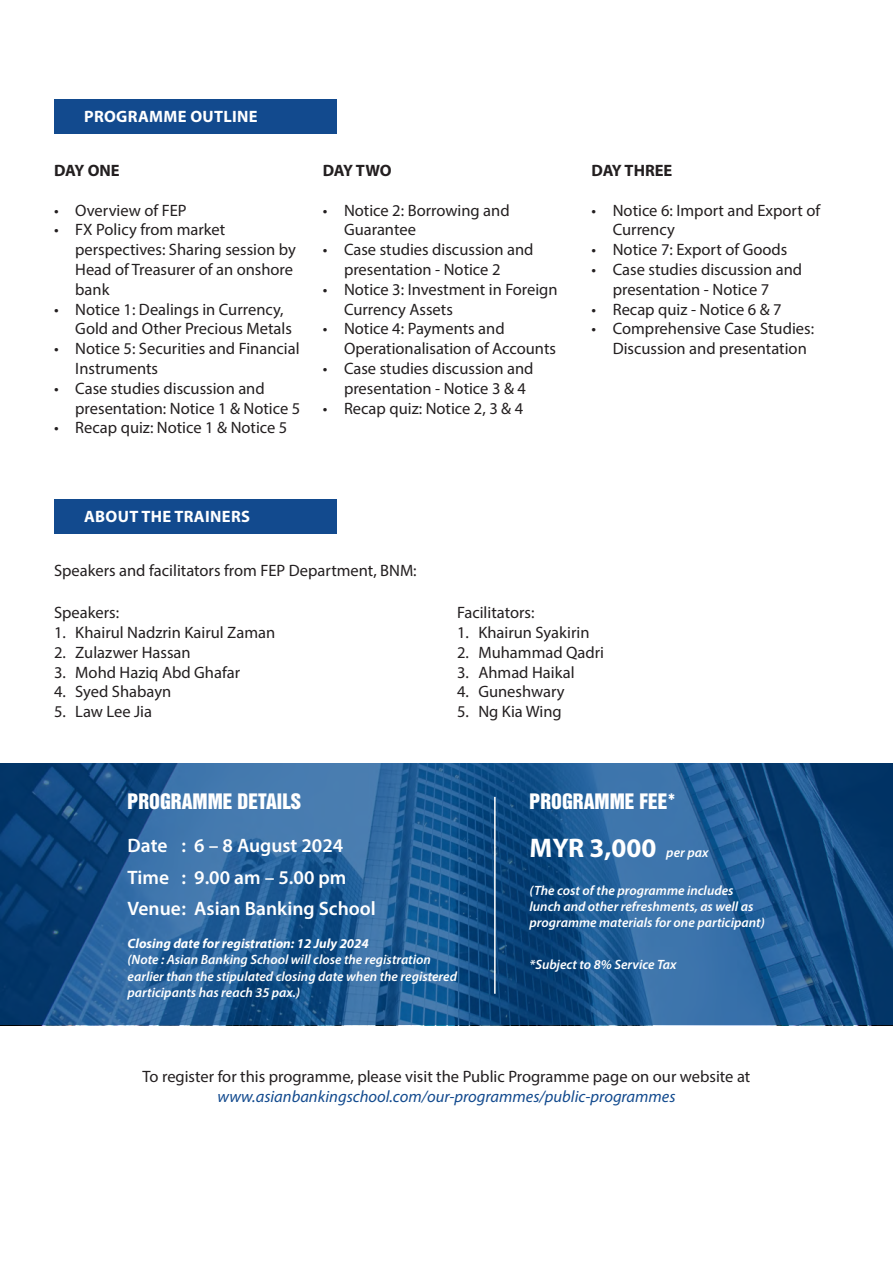
<style>
.page{position:relative;width:893px;height:1263px;background:#fff}
.page>*{position:absolute;margin:0;border:0;box-sizing:border-box;transform-origin:0 0}
.t1{font:700 27px "Myriad Pro";color:#fff}
.t2{font:600 19.5px "Myriad Pro";color:#fff}
.t3{font:19.5px "Helvetica Inserat LT Std";color:#fff}
.t4{font:16.5px/19.8px "Myriad Pro";color:#231f20}
.t5{font:italic 16.5px "Myriad Pro";color:#124a8e}
.t6{font:700 16.5px "Myriad Pro";letter-spacing:.02em;color:#fff}
.t7{font:700 16.5px "Myriad Pro";letter-spacing:-.005em;color:#231f20}
.t8{font:italic 600 13.5px/16.2px "Myriad Pro";color:#fff}
.t9{font:italic 700 13.5px "Myriad Pro";color:#fff}
</style>
<div class="page">
<div style="left:54px;top:99px;width:282px;height:35px;background:#124a8e"></div>
<div style="left:54px;top:499px;width:282px;height:34px;background:#124a8e"></div>
<svg style="left:0;top:764px;width:893px;height:261px;background:#20588f"></svg>
<hr style="left:494px;top:797px;width:2px;height:197px;background:#fff">
<p class="t6" style="left:84px;top:106px;width:175px">PROGRAMME OUTLINE</p>
<p class="t7" style="left:54px;top:160px;width:67px">DAY ONE</p>
<p class="t4" style="left:54px;top:200px;width:134px">• Overview of FEP</p>
<p class="t4" style="left:75px;top:220px;width:222px;text-indent:-21px">• FX Policy from market perspectives: Sharing session by<br>Head of Treasurer of an onshore bank</p>
<p class="t4" style="left:75px;top:299px;width:218px;text-indent:-21px">• Notice 1: Dealings in Currency,<br>Gold and Other Precious Metals</p>
<p class="t4" style="left:75px;top:338px;width:226px;text-indent:-21px">• Notice 5: Securities and Financial<br>Instruments</p>
<p class="t4" style="left:75px;top:378px;width:227px;text-indent:-21px">• Case studies discussion and presentation: Notice 1 &amp; Notice 5</p>
<p class="t4" style="left:54px;top:418px;width:235px">• Recap quiz: Notice 1 &amp; Notice 5</p>
<p class="t7" style="left:323px;top:160px;width:70px">DAY TWO</p>
<p class="t4" style="left:344px;top:200px;width:167px;text-indent:-21px">• Notice 2: Borrowing and<br>Guarantee</p>
<p class="t4" style="left:344px;top:239px;width:191px;text-indent:-21px">• Case studies discussion and presentation - Notice 2</p>
<p class="t4" style="left:344px;top:279px;width:215px;text-indent:-21px">• Notice 3: Investment in Foreign<br>Currency Assets</p>
<p class="t4" style="left:344px;top:319px;width:214px;text-indent:-21px">• Notice 4: Payments and<br>Operationalisation of Accounts</p>
<p class="t4" style="left:344px;top:358px;width:191px;text-indent:-21px">• Case studies discussion and presentation - Notice 3 &amp; 4</p>
<p class="t4" style="left:323px;top:398px;width:202px">• Recap quiz: Notice 2, 3 &amp; 4</p>
<p class="t6" style="left:84px;top:506px;width:167px">ABOUT THE TRAINERS</p>
<p class="t7" style="left:591px;top:160px;width:82px">DAY THREE</p>
<p class="t4" style="left:613px;top:200px;width:209px;text-indent:-21px">• Notice 6: Import and Export of<br>Currency</p>
<p class="t4" style="left:591px;top:239px;width:197px">• Notice 7: Export of Goods</p>
<p class="t4" style="left:613px;top:259px;width:191px;text-indent:-21px">• Case studies discussion and presentation - Notice 7</p>
<p class="t4" style="left:591px;top:299px;width:192px">• Recap quiz - Notice 6 &amp; 7</p>
<p class="t4" style="left:613px;top:319px;width:203px;text-indent:-21px">• Comprehensive Case Studies:<br>Discussion and presentation</p>
<p class="t4" style="left:54px;top:560px;width:364px">Speakers and facilitators from FEP Department, BNM:</p>
<p class="t4" style="left:54px;top:602px;width:67px">Speakers:</p>
<p class="t4" style="left:54px;top:622px;width:223px">1. Khairul Nadzrin Kairul Zaman</p>
<p class="t4" style="left:54px;top:642px;width:138px">2. Zulazwer Hassan</p>
<p class="t4" style="left:54px;top:662px;width:188px">3. Mohd Haziq Abd Ghafar</p>
<p class="t4" style="left:54px;top:682px;width:119px">4. Syed Shabayn</p>
<p class="t4" style="left:54px;top:701px;width:100px">5. Law Lee Jia</p>
<p class="t4" style="left:457px;top:602px;width:79px">Facilitators:</p>
<p class="t4" style="left:457px;top:622px;width:134px">1. Khairun Syakirin</p>
<p class="t4" style="left:457px;top:642px;width:149px">2. Muhammad Qadri</p>
<p class="t4" style="left:457px;top:662px;width:119px">3. Ahmad Haikal</p>
<p class="t4" style="left:457px;top:682px;width:109px">4. Guneshwary</p>
<p class="t4" style="left:457px;top:701px;width:106px">5. Ng Kia Wing</p>
<p class="t3" style="left:128px;top:790px;width:175px">PROGRAMME DETAILS</p>
<p class="t3" style="left:529px;top:790px;width:147px">PROGRAMME FEE*</p>
<p class="t2" style="left:128px;top:833px;width:217px">Date : 6 – 8 August 2024</p>
<p class="t2" style="left:128px;top:865px;width:220px">Time : 9.00 am – 5.00 pm</p>
<p class="t2" style="left:128px;top:896px;width:250px">Venue: Asian Banking School</p>
<p class="t1" style="left:529px;top:830px;width:129px">MYR 3,000</p>
<p class="t8" style="left:666px;top:844px;width:44px">per pax</p>
<p class="t8" style="left:529px;top:882px;width:237px">(The cost of the programme includes lunch and other refreshments, as well as programme materials for one participant)</p>
<p class="t9" style="left:128px;top:935px;width:243px">Closing date for registration: 12 July 2024</p>
<p class="t8" style="left:128px;top:951px;width:331px">(Note : Asian Banking School will close the registration earlier than the stipulated closing date when the registered participants has reach 35 pax.)</p>
<p class="t8" style="left:529px;top:956px;width:148px">*Subject to 8% Service Tax</p>
<p class="t4" style="left:143px;top:1067px;width:609px">To register for this programme, please visit the Public Programme page on our website at</p>
<p class="t5" style="left:217px;top:1086px;width:460px">www.asianbankingschool.com/our-programmes/public-programmes</p>
</div>
